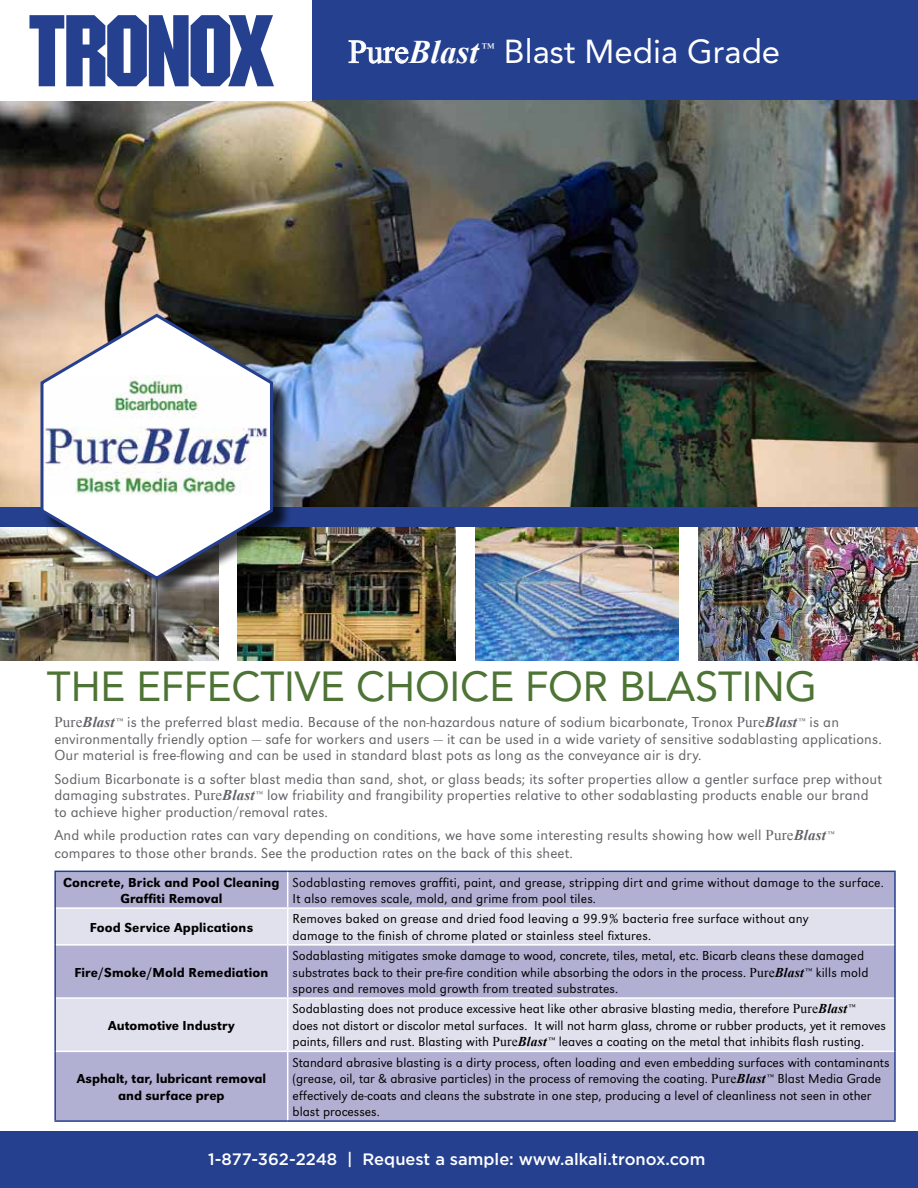
<style>
.page{position:relative;width:918px;height:1188px;background:#fff}
.page>*{position:absolute;margin:0;border:0;box-sizing:border-box;transform-origin:0 0}
.t1{font:41.7px "Avenir";letter-spacing:-.005em;color:#4d7335}
.t2{font:33px "Avenir";color:#fff}
.t3{font:italic 700 33px "Times New Roman";color:#fff}
.t4{font:500 16.5px "Gotham";color:#fff}
.t5{font:15px/16.5px "URW Grotesk T Ligh";letter-spacing:.01em;color:#626468}
.t6{font:13.5px/16.5px "URW Grotesk T Ligh";color:#000}
.t7{font:500 13.5px/16.5px "URW Grotesk T";letter-spacing:.01em;color:#000;text-align:center}
.t8{font:13.05px "Times New Roman";color:#fff}
.s1{font-weight:400;font-style:normal}
.s2{font-family:"Times New Roman"}
.s3{font-family:"Times New Roman";font-weight:700;font-style:italic}
</style>
<div class="page">
<img style="left:0;top:527px;width:219px;height:133px">
<img style="left:0;top:99px;width:918px;height:409px">
<div style="left:0;top:0;width:918px;height:99px;background:#25408f"></div>
<svg style="left:348px;top:40px;width:61px;height:24px"></svg>
<div style="left:56px;top:872px;width:838px;height:248px;background:#b1b0d2"></div>
<svg style="left:56px;top:909px;width:838px;height:142px;background:#cfcee3"></svg>
<hr style="left:287px;top:872px;width:1px;height:35px;background:#fff">
<hr style="left:56px;top:907px;width:232px;height:2px;background:#fff">
<hr style="left:288px;top:907px;width:606px;height:2px;background:#fff">
<hr style="left:287px;top:909px;width:1px;height:35px;background:#fff">
<hr style="left:56px;top:944px;width:232px;height:2px;background:#fff">
<hr style="left:288px;top:944px;width:606px;height:2px;background:#fff">
<hr style="left:287px;top:946px;width:1px;height:51px;background:#fff">
<hr style="left:56px;top:997px;width:232px;height:2px;background:#fff">
<hr style="left:288px;top:997px;width:606px;height:2px;background:#fff">
<hr style="left:287px;top:999px;width:1px;height:52px;background:#fff">
<hr style="left:56px;top:1051px;width:232px;height:1px;background:#fff">
<hr style="left:288px;top:1051px;width:606px;height:1px;background:#fff">
<hr style="left:287px;top:1052px;width:1px;height:68px;background:#fff">
<hr style="left:54px;top:871px;width:234px;height:1px;background:#25408f">
<hr style="left:54px;top:872px;width:2px;height:36px;background:#25408f">
<hr style="left:288px;top:871px;width:608px;height:1px;background:#25408f">
<hr style="left:894px;top:872px;width:2px;height:36px;background:#25408f">
<hr style="left:54px;top:908px;width:2px;height:37px;background:#25408f">
<hr style="left:894px;top:908px;width:2px;height:37px;background:#25408f">
<hr style="left:54px;top:945px;width:2px;height:53px;background:#25408f">
<hr style="left:894px;top:945px;width:2px;height:53px;background:#25408f">
<hr style="left:54px;top:998px;width:2px;height:53px;background:#25408f">
<hr style="left:894px;top:998px;width:2px;height:53px;background:#25408f">
<hr style="left:54px;top:1051px;width:2px;height:69px;background:#25408f">
<hr style="left:894px;top:1051px;width:2px;height:69px;background:#25408f">
<hr style="left:54px;top:1120px;width:234px;height:2px;background:#25408f">
<hr style="left:288px;top:1120px;width:608px;height:2px;background:#25408f">
<div style="left:0;top:1132px;width:918px;height:56px;background:#25408f"></div>
<div style="left:0;top:0;width:312px;height:100px;background:#fff"></div>
<svg style="left:29px;top:15px;width:245px;height:71px"></svg>
<img style="left:237px;top:527px;width:219px;height:133px">
<img style="left:475px;top:527px;width:204px;height:133px">
<img style="left:698px;top:527px;width:220px;height:133px">
<div style="left:0;top:508px;width:918px;height:19px;background:#25408f"></div>
<div style="left:43px;top:317px;width:248px;height:281px;background:#000;opacity:.75"></div>
<img style="left:39px;top:312px;width:237px;height:270px">
<img style="left:45px;top:376px;width:225px;height:118px">
<h2 class="t3" style="left:348px;top:29px;width:132px"><span class="s1">Pure</span>Blast</h2>
<p class="t8" style="left:482px;top:41px;width:14px">™</p>
<h2 class="t2" style="left:504px;top:32px;width:278px">Blast Media Grade</h2>
<h1 class="t1" style="left:47px;top:662px;width:772px">THE EFFECTIVE CHOICE FOR BLASTING</h1>
<p class="t5" style="left:54px;top:714px;width:829px"><span class="s2">Pure</span><span class="s3">Blast</span> <sup>™</sup> is the preferred blast media. Because of the non-hazardous nature of sodium bicarbonate, Tronox <span class="s2">Pure</span><span class="s3">Blast</span> <sup>™</sup> is an environmentally friendly option — safe for workers and users — it can be used in a wide variety of sensitive sodablasting applications.<br>Our material is free-flowing and can be used in standard blast pots as long as the conveyance air is dry.</p>
<p class="t5" style="left:54px;top:770px;width:829px">Sodium Bicarbonate is a softer blast media than sand, shot, or glass beads; its softer properties allow a gentler surface prep without damaging substrates. <span class="s2">Pure</span><span class="s3">Blast</span> <sup>™</sup> low friability and frangibility properties relative to other sodablasting products enable our brand to achieve higher production/removal rates.</p>
<p class="t5" style="left:54px;top:826px;width:782px;line-height:18px">And while production rates can vary depending on conditions, we have some interesting results showing how well <span class="s2">Pure</span><span class="s3">Blast</span> <sup>™ </sup>compares to those other brands. See the production rates on the back of this sheet.</p>
<p class="t7" style="left:63px;top:874px;width:218px">Concrete, Brick and Pool Cleaning<br>Graffiti Removal</p>
<p class="t6" style="left:293px;top:874px;width:593px">Sodablasting removes graffiti, paint, and grease, stripping dirt and grime without damage to the surface.<br>It also removes scale, mold, and grime from pool tiles.</p>
<p class="t7" style="left:90px;top:919px;width:165px">Food Service Applications</p>
<p class="t6" style="left:293px;top:911px;width:517px">Removes baked on grease and dried food leaving a 99.9% bacteria free surface without any damage to the finish of chrome plated or stainless steel fixtures.</p>
<p class="t7" style="left:74px;top:964px;width:195px">Fire/Smoke/Mold Remediation</p>
<p class="t6" style="left:293px;top:947px;width:577px">Sodablasting mitigates smoke damage to wood, concrete, tiles, metal, etc. Bicarb cleans these damaged substrates back to their pre-fire condition while absorbing the odors in the process. <span class="s2">Pure</span><span class="s3">Blast</span> <sup>™</sup> kills mold spores and removes mold growth from treated substrates.</p>
<p class="t7" style="left:108px;top:1017px;width:128px">Automotive Industry</p>
<p class="t6" style="left:293px;top:1001px;width:595px">Sodablasting does not produce excessive heat like other abrasive blasting media, therefore <span class="s2">Pure</span><span class="s3">Blast</span> <sup>™<br></sup>does not distort or discolor metal surfaces. It will not harm glass, chrome or rubber products, yet it removes paints, fillers and rust. Blasting with <span class="s2">Pure</span><span class="s3">Blast</span> <sup>™</sup> leaves a coating on the metal that inhibits flash rusting.</p>
<p class="t6" style="left:293px;top:1054px;width:598px">Standard abrasive blasting is a dirty process, often loading and even embedding surfaces with contaminants (grease, oil, tar &amp; abrasive particles) in the process of removing the coating. <span class="s2">Pure</span><span class="s3">Blast</span> <sup>™</sup> Blast Media Grade effectively de-coats and cleans the substrate in one step, producing a level of cleanliness not seen in other blast processes.</p>
<p class="t4" style="left:208px;top:1150px;width:499px">1-877-362-2248 | Request a sample: www.alkali.tronox.com</p>
<p class="t7" style="left:77px;top:1070px;width:191px">Asphalt, tar, lubricant removal and surface prep</p>
</div>
